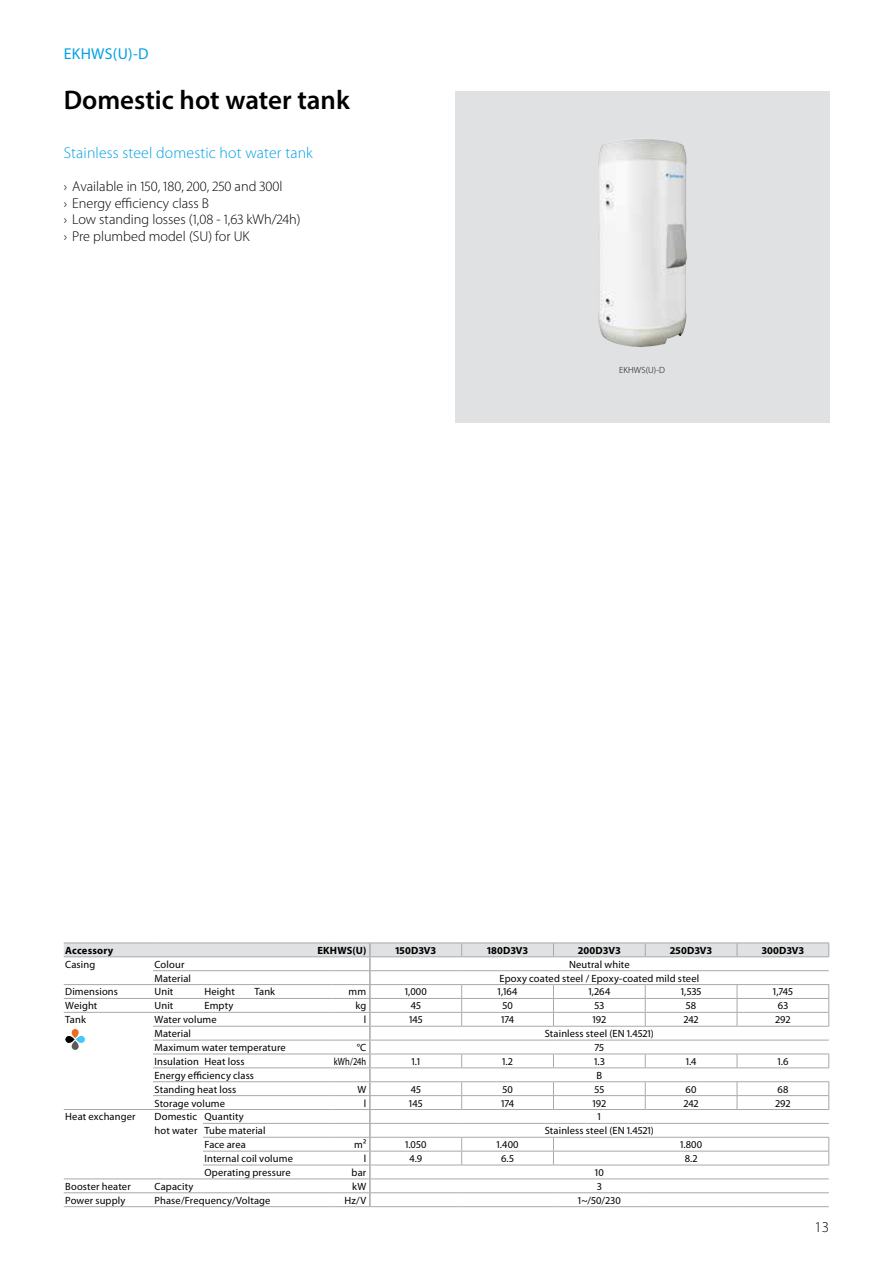
<style>
.page{position:relative;width:893px;height:1263px;background:#fff}
.page>*{position:absolute;margin:0;border:0;box-sizing:border-box;transform-origin:0 0}
.t1{font:600 27px "Myriad Pro";color:#000}
.t2{font:300 15.75px "Myriad Pro";letter-spacing:.01em;color:#00a1e4}
.t3{font:15.75px "Myriad Pro";letter-spacing:.02em;color:#00a1e4}
.t4{font:300 15px "Myriad Pro";color:#000}
.t5{font:300 14.25px/16.5px "Myriad Pro";color:#000}
.t6{font:10.5px/13.5px "Myriad Pro";letter-spacing:.01em;color:#000}
.t7{font:700 10.5px "Myriad Pro";letter-spacing:.02em;color:#000}
.t8{font:10.5px "Myriad Pro";letter-spacing:.01em;color:#000;scale:.81 1}
.t9{font:300 9px "Myriad Pro";letter-spacing:.01em;color:#000}
.s1{font-size:13.5px}
</style>
<div class="page">
<div style="left:455px;top:91px;width:374px;height:332px;background:#e0e1e2"></div>
<img style="left:598px;top:139px;width:89px;height:208px">
<hr style="left:64px;top:942px;width:89px;height:1px;background:#a7a9ac">
<hr style="left:153px;top:942px;width:50px;height:1px;background:#a7a9ac">
<hr style="left:203px;top:942px;width:50px;height:1px;background:#a7a9ac">
<hr style="left:253px;top:942px;width:79px;height:1px;background:#a7a9ac">
<hr style="left:332px;top:942px;width:38px;height:1px;background:#a7a9ac">
<hr style="left:370px;top:942px;width:92px;height:1px;background:#a7a9ac">
<hr style="left:462px;top:942px;width:91px;height:1px;background:#a7a9ac">
<hr style="left:553px;top:942px;width:92px;height:1px;background:#a7a9ac">
<hr style="left:645px;top:942px;width:92px;height:1px;background:#a7a9ac">
<hr style="left:737px;top:942px;width:92px;height:1px;background:#a7a9ac">
<hr style="left:64px;top:1206px;width:89px;height:1px;background:#a7a9ac">
<hr style="left:153px;top:1206px;width:50px;height:1px;background:#a7a9ac">
<hr style="left:203px;top:1206px;width:50px;height:1px;background:#a7a9ac">
<hr style="left:253px;top:1206px;width:79px;height:1px;background:#a7a9ac">
<hr style="left:332px;top:1206px;width:38px;height:1px;background:#a7a9ac">
<hr style="left:370px;top:1206px;width:92px;height:1px;background:#a7a9ac">
<hr style="left:462px;top:1206px;width:91px;height:1px;background:#a7a9ac">
<hr style="left:553px;top:1206px;width:92px;height:1px;background:#a7a9ac">
<hr style="left:645px;top:1206px;width:92px;height:1px;background:#a7a9ac">
<hr style="left:737px;top:1206px;width:92px;height:1px;background:#a7a9ac">
<svg style="left:64px;top:943px;width:765px;height:263px"></svg>
<div style="left:72px;top:1041px;width:7px;height:9px;background:#5a5b5d;border-radius:4px"></div>
<div style="left:76px;top:1036px;width:9px;height:7px;background:#44c8f5;border-radius:4px"></div>
<div style="left:72px;top:1029px;width:7px;height:9px;background:#e96e1f;border-radius:4px"></div>
<svg style="left:65px;top:1036px;width:10px;height:7px"></svg>
<h2 class="t3" style="left:64px;top:46px;width:86px">EKHWS(U)-D</h2>
<h1 class="t1" style="left:64px;top:89px;width:288px">Domestic hot water tank</h1>
<h2 class="t2" style="left:64px;top:146px;width:251px">Stainless steel domestic hot water tank</h2>
<h3 class="t5" style="left:64px;top:179px;width:238px"><span class="s1">›</span> Available in 150, 180, 200, 250 and 300l<br><span class="s1">›</span> Energy efficiency class B<br><span class="s1">›</span> Low standing losses (1,08 - 1,63 kWh/24h) <span class="s1">›</span> Pre plumbed model (SU) for UK</h3>
<p class="t9" style="left:619px;top:366px;width:47px">EKHWS(U)-D</p>
<p class="t7" style="left:65px;top:946px;width:50px">Accessory</p>
<p class="t7" style="left:317px;top:946px;width:50px">EKHWS(U)</p>
<p class="t7" style="left:395px;top:946px;width:42px">150D3V3</p>
<p class="t7" style="left:487px;top:946px;width:43px">180D3V3</p>
<p class="t7" style="left:578px;top:946px;width:44px">200D3V3</p>
<p class="t7" style="left:670px;top:946px;width:44px">250D3V3</p>
<p class="t7" style="left:762px;top:946px;width:44px">300D3V3</p>
<p class="t6" style="left:65px;top:958px;width:32px">Casing</p>
<p class="t6" style="left:155px;top:958px;width:31px">Colour</p>
<p class="t6" style="left:569px;top:958px;width:62px">Neutral white</p>
<p class="t6" style="left:155px;top:971px;width:38px">Material</p>
<p class="t6" style="left:499px;top:971px;width:201px">Epoxy coated steel / Epoxy-coated mild steel</p>
<p class="t6" style="left:65px;top:985px;width:54px">Dimensions</p>
<p class="t6" style="left:155px;top:985px;width:20px">Unit</p>
<p class="t6" style="left:204px;top:985px;width:32px">Height</p>
<p class="t6" style="left:254px;top:985px;width:22px">Tank</p>
<p class="t6" style="left:349px;top:985px;width:19px">mm</p>
<p class="t6" style="left:405px;top:985px;width:24px">1,000</p>
<p class="t6" style="left:498px;top:985px;width:21px">1,164</p>
<p class="t6" style="left:588px;top:985px;width:23px">1,264</p>
<p class="t6" style="left:681px;top:985px;width:22px">1,535</p>
<p class="t6" style="left:773px;top:985px;width:22px">1,745</p>
<p class="t6" style="left:65px;top:999px;width:34px">Weight</p>
<p class="t6" style="left:155px;top:999px;width:20px">Unit</p>
<p class="t6" style="left:205px;top:999px;width:31px">Empty</p>
<p class="t6" style="left:355px;top:999px;width:12px">kg</p>
<p class="t6" style="left:411px;top:999px;width:12px">45</p>
<p class="t6" style="left:502px;top:999px;width:12px">50</p>
<p class="t6" style="left:594px;top:999px;width:11px">53</p>
<p class="t6" style="left:686px;top:999px;width:12px">58</p>
<p class="t6" style="left:778px;top:999px;width:12px">63</p>
<p class="t6" style="left:65px;top:1013px;width:22px">Tank</p>
<p class="t6" style="left:155px;top:1013px;width:64px">Water volume</p>
<p class="t6" style="left:364px;top:1013px;width:4px">l</p>
<p class="t6" style="left:409px;top:1013px;width:15px">145</p>
<p class="t6" style="left:501px;top:1013px;width:14px">174</p>
<p class="t6" style="left:593px;top:1013px;width:15px">192</p>
<p class="t6" style="left:684px;top:1013px;width:16px">242</p>
<p class="t6" style="left:775px;top:1013px;width:17px">292</p>
<p class="t6" style="left:155px;top:1027px;width:38px">Material</p>
<p class="t6" style="left:545px;top:1027px;width:111px">Stainless steel (EN 1.4521)</p>
<p class="t6" style="left:155px;top:1041px;width:133px">Maximum water temperature</p>
<p class="t6" style="left:357px;top:1041px;width:11px">°C</p>
<p class="t6" style="left:595px;top:1041px;width:11px">75</p>
<p class="t6" style="left:155px;top:1055px;width:92px">Insulation Heat loss</p>
<p class="t8" style="left:334px;top:1056px;width:42px">kWh/24h</p>
<p class="t6" style="left:411px;top:1055px;width:10px">1.1</p>
<p class="t6" style="left:502px;top:1055px;width:12px">1.2</p>
<p class="t6" style="left:594px;top:1055px;width:12px">1.3</p>
<p class="t6" style="left:686px;top:1055px;width:12px">1.4</p>
<p class="t6" style="left:777px;top:1055px;width:12px">1.6</p>
<p class="t6" style="left:155px;top:1069px;width:101px">Energy efficiency class</p>
<p class="t6" style="left:596px;top:1069px;width:7px">B</p>
<p class="t6" style="left:155px;top:1083px;width:83px">Standing heat loss</p>
<p class="t6" style="left:357px;top:1083px;width:10px">W</p>
<p class="t6" style="left:411px;top:1083px;width:12px">45</p>
<p class="t6" style="left:502px;top:1083px;width:12px">50</p>
<p class="t6" style="left:594px;top:1083px;width:11px">55</p>
<p class="t6" style="left:686px;top:1083px;width:13px">60</p>
<p class="t6" style="left:777px;top:1083px;width:13px">68</p>
<p class="t6" style="left:155px;top:1096px;width:72px">Storage volume</p>
<p class="t6" style="left:364px;top:1096px;width:4px">l</p>
<p class="t6" style="left:409px;top:1096px;width:15px">145</p>
<p class="t6" style="left:501px;top:1096px;width:14px">174</p>
<p class="t6" style="left:593px;top:1096px;width:15px">192</p>
<p class="t6" style="left:684px;top:1096px;width:16px">242</p>
<p class="t6" style="left:775px;top:1096px;width:17px">292</p>
<p class="t6" style="left:65px;top:1110px;width:72px">Heat exchanger</p>
<p class="t6" style="left:155px;top:1110px;width:44px">Domestic hot water</p>
<p class="t6" style="left:204px;top:1110px;width:41px">Quantity</p>
<p class="t6" style="left:598px;top:1110px;width:5px">1</p>
<p class="t6" style="left:204px;top:1124px;width:63px">Tube material</p>
<p class="t6" style="left:545px;top:1124px;width:111px">Stainless steel (EN 1.4521)</p>
<p class="t6" style="left:204px;top:1138px;width:43px">Face area</p>
<p class="t6" style="left:354px;top:1138px;width:14px">m²</p>
<p class="t6" style="left:405px;top:1138px;width:23px">1.050</p>
<p class="t6" style="left:496px;top:1138px;width:24px">1.400</p>
<p class="t6" style="left:680px;top:1138px;width:24px">1.800</p>
<p class="t6" style="left:204px;top:1152px;width:90px">Internal coil volume</p>
<p class="t6" style="left:364px;top:1152px;width:4px">l</p>
<p class="t6" style="left:409px;top:1152px;width:14px">4.9</p>
<p class="t6" style="left:501px;top:1152px;width:14px">6.5</p>
<p class="t6" style="left:685px;top:1152px;width:14px">8.2</p>
<p class="t6" style="left:204px;top:1166px;width:88px">Operating pressure</p>
<p class="t6" style="left:351px;top:1166px;width:16px">bar</p>
<p class="t6" style="left:595px;top:1166px;width:10px">10</p>
<p class="t6" style="left:65px;top:1180px;width:67px">Booster heater</p>
<p class="t6" style="left:155px;top:1180px;width:40px">Capacity</p>
<p class="t6" style="left:352px;top:1180px;width:16px">kW</p>
<p class="t6" style="left:597px;top:1180px;width:6px">3</p>
<p class="t6" style="left:65px;top:1194px;width:62px">Power supply</p>
<p class="t6" style="left:155px;top:1194px;width:117px">Phase/Frequency/Voltage</p>
<p class="t6" style="left:344px;top:1194px;width:23px">Hz/V</p>
<p class="t6" style="left:578px;top:1194px;width:44px">1~/50/230</p>
<h3 class="t4" style="left:814px;top:1221px;width:16px">13</h3>
</div>
